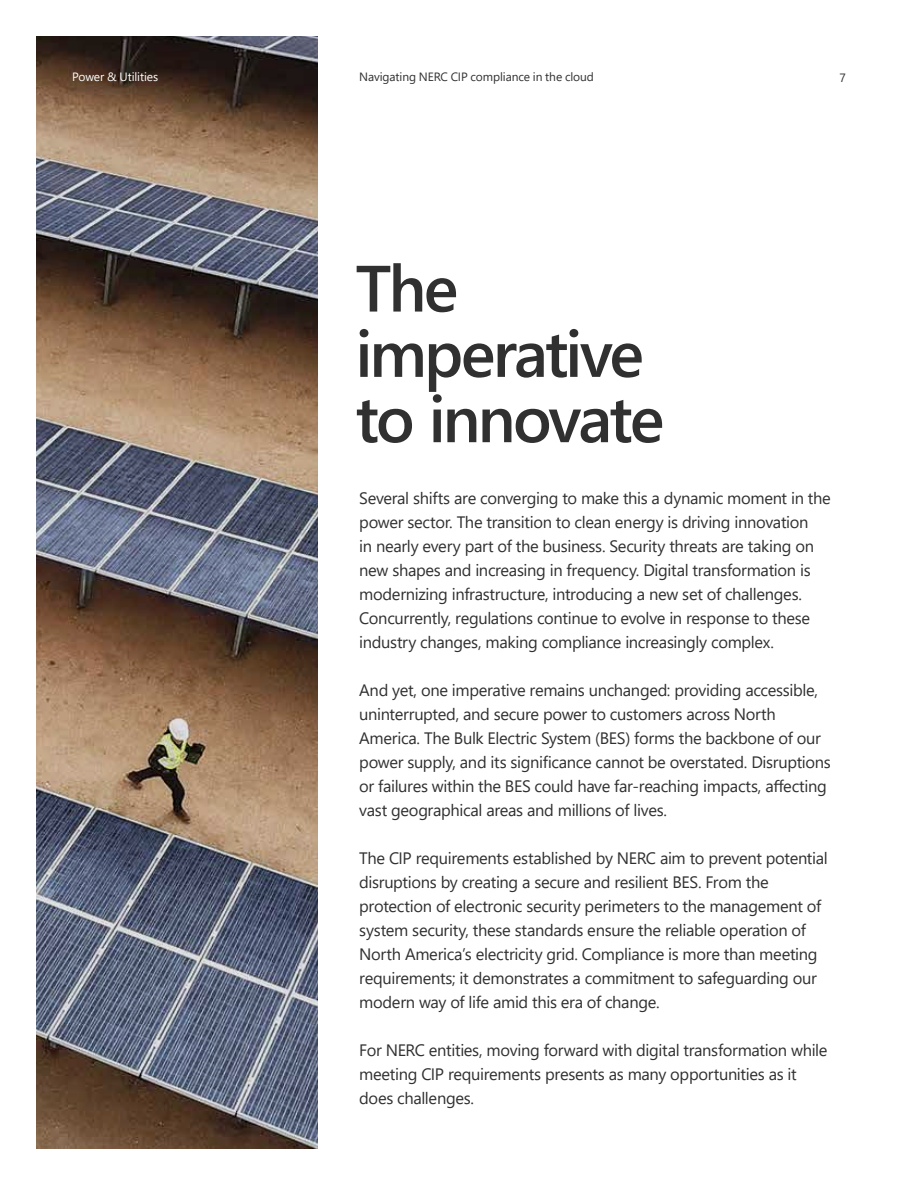
<style>
.page{position:relative;width:918px;height:1188px;background:#fff}
.page>*{position:absolute;margin:0;border:0;box-sizing:border-box;transform-origin:0 0}
.t1{font:600 65.25px/65.2px "Segoe UI";letter-spacing:-.045em;color:#303030}
.t2{font:16.5px/24px "Segoe UI";letter-spacing:-.02em;color:#303030}
.t3{font:12px "Segoe UI";letter-spacing:-.01em;color:#303030}
.t4{font:12px "Segoe UI";letter-spacing:-.01em;color:#fff}
</style>
<div class="page">
<img style="left:36px;top:36px;width:281px;height:1113px">
<p class="t4" style="left:72px;top:66px;width:88px">Power &amp; Utilities</p>
<p class="t3" style="left:359px;top:66px;width:236px">Navigating NERC CIP compliance in the cloud</p>
<p class="t3" style="left:840px;top:67px;width:8px">7</p>
<h1 class="t1" style="left:356px;top:251px;width:310px">The imperative to innovate</h1>
<p class="t2" style="left:359px;top:485px;width:473px">Several shifts are converging to make this a dynamic moment in the power sector. The transition to clean energy is driving innovation<br>in nearly every part of the business. Security threats are taking on new shapes and increasing in frequency. Digital transformation is modernizing infrastructure, introducing a new set of challenges.<br>Concurrently, regulations continue to evolve in response to these industry changes, making compliance increasingly complex.</p>
<p class="t2" style="left:359px;top:677px;width:473px">And yet, one imperative remains unchanged: providing accessible, uninterrupted, and secure power to customers across North America. The Bulk Electric System (BES) forms the backbone of our power supply, and its significance cannot be overstated. Disruptions or failures within the BES could have far-reaching impacts, affecting</p>
<p class="t2" style="left:359px;top:797px;width:309px">vast geographical areas and millions of lives.</p>
<p class="t2" style="left:359px;top:845px;width:470px">The CIP requirements established by NERC aim to prevent potential disruptions by creating a secure and resilient BES. From the protection of electronic security perimeters to the management of system security, these standards ensure the reliable operation of North America’s electricity grid. Compliance is more than meeting</p>
<p class="t2" style="left:359px;top:965px;width:459px">requirements; it demonstrates a commitment to safeguarding our</p>
<p class="t2" style="left:359px;top:989px;width:302px">modern way of life amid this era of change.</p>
<p class="t2" style="left:359px;top:1037px;width:470px">For NERC entities, moving forward with digital transformation while meeting CIP requirements presents as many opportunities as it</p>
<p class="t2" style="left:359px;top:1085px;width:116px">does challenges.</p>
</div>
